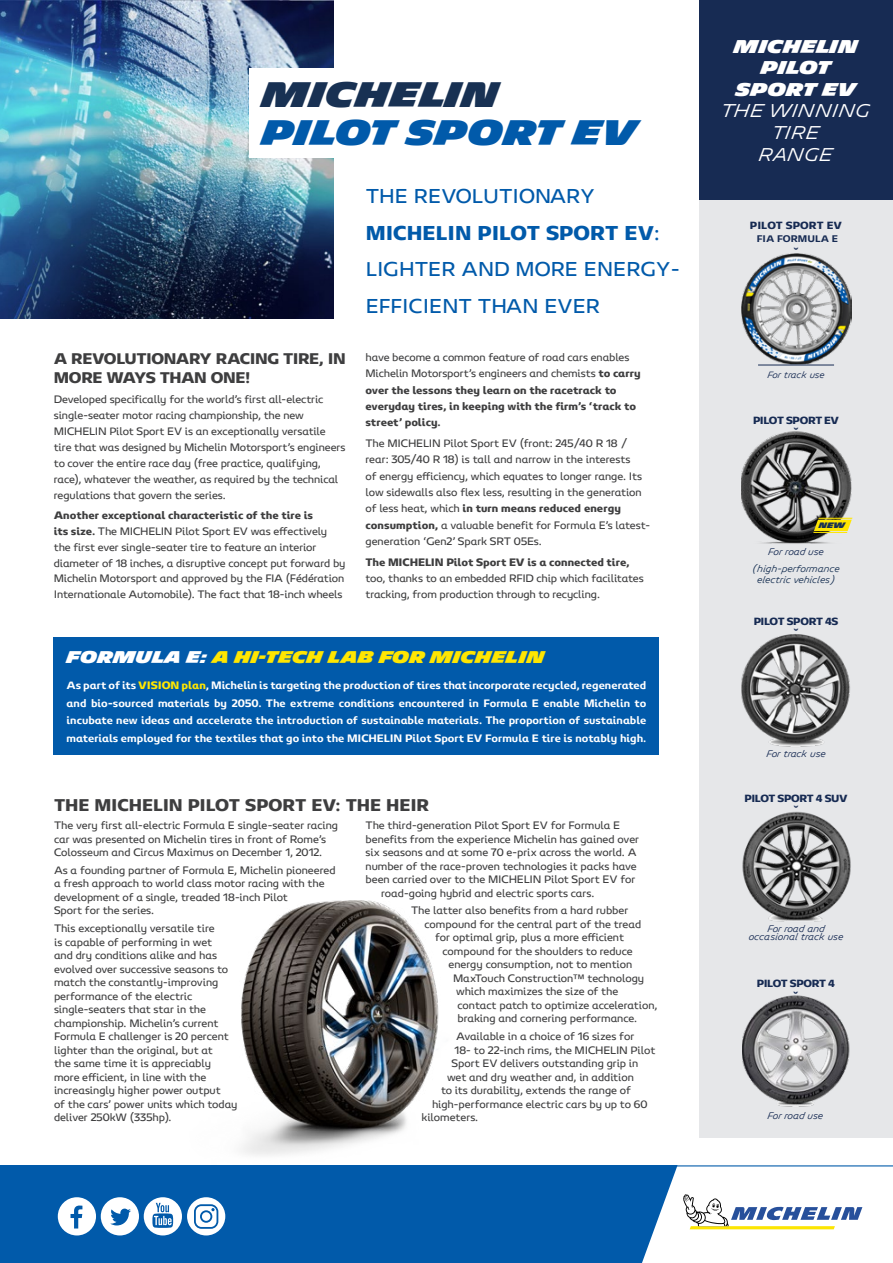
<style>
.page{position:relative;width:893px;height:1263px;background:#fff}
.page>*{position:absolute;margin:0;border:0;box-sizing:border-box;transform-origin:0 0}
.Style_de_paragraphe{font:900 34.5px/37.8px "Michelin Unit Titling";color:#015aaa}
.Style_de_paragraphe-2{font:19.5px/36.6px "Michelin Unit Text";color:#015aaa}
.Style_de_paragraphe-3{font:900 18px/21.6px "Michelin Unit Titling";color:#fff;text-align:center}
.Style_de_paragraphe-4{font:900 16.5px "Michelin Unit Titling";color:#ffe601}
.t1{font:700 16.5px "Michelin Unit Text";letter-spacing:-.015em;color:#3e3e3f}
.t2{font:700 15px/18.9px "Michelin Unit Text";letter-spacing:-.035em;color:#3e3e3f}
.Style_de_paragraphe-5{font:600 10.95px "Michelin Unit Text";color:#172b53}
.t3{font:10.5px/13.5px "Michelin Unit Text";letter-spacing:-.01em;color:#3e3e3f}
.t4{font:600 10.5px/17.7px "Michelin Unit Text";letter-spacing:-.005em;color:#fff;text-align:justify}
.t5{font:700 10.5px/16.4px "Michelin Unit Text";letter-spacing:-.005em;color:#3e3e3f}
.Style_de_paragraphe-6{font:700 10.2px "Michelin Unit Text";letter-spacing:-.035em;color:#172b53}
.Style_de_paragraphe-7{font:700 10.2px "Michelin Unit Text";color:#172b53}
.Style_de_paragraphe-8{font:italic 300 9.3px "Michelin Unit Text";color:#172b53}
.Style_de_paragraphe-9{font:italic 300 9.3px/11.2px "Michelin Unit Text";color:#183153;text-align:center}
.Style_de_paragraphe-10{font:600 9.3px "Michelin Unit Text";color:#172b53}
.Style_de_paragraphe-11{font:italic 300 9px "Michelin Unit Text";color:#172b53}
.t6{font:900 7.65px "Michelin";color:#183153}
.s1{color:#183153}
.s2{font-weight:700}
.s3{font-weight:400}
.s4{color:#fff}
.s5{font-weight:700;color:#ffe601}
.s6{font-weight:300}
</style>
<div class="page">
<div style="left:0;top:1165px;width:893px;height:98px;background:#015aaa"></div>
<svg style="left:58px;top:1197px;width:124px;height:38px"></svg>
<svg style="left:642px;top:1165px;width:251px;height:98px;background:#dee7ec"></svg>
<div style="left:187px;top:1197px;width:38px;height:38px;background:#fff;border-radius:50%"></div>
<svg style="left:194px;top:1204px;width:24px;height:25px"></svg>
<div style="left:699px;top:200px;width:194px;height:937px;background:#e6e7e9"></div>
<img style="left:0;top:0;width:334px;height:319px">
<div style="left:249px;top:69px;width:499px;height:89px;background:#fff"></div>
<div style="left:699px;top:0;width:194px;height:200px;background:#172b53"></div>
<div style="left:54px;top:638px;width:605px;height:117px;background:#015aaa"></div>
<img style="left:741px;top:254px;width:110px;height:110px">
<hr style="left:758px;top:365px;width:76px;height:1px;background:#172b53">
<img style="left:741px;top:431px;width:110px;height:113px">
<img style="left:741px;top:634px;width:109px;height:113px">
<img style="left:742px;top:811px;width:109px;height:111px">
<img style="left:742px;top:995px;width:108px;height:112px">
<img style="left:241px;top:900px;width:198px;height:255px">
<svg style="left:814px;top:520px;width:38px;height:11px"></svg>
<hr style="left:818px;top:518px;width:34px;height:1px;background:#ffe601">
<hr style="left:813px;top:532px;width:34px;height:1px;background:#ffe601">
<p class="Style_de_paragraphe" style="left:262px;top:77px;width:377px"><span class="s1">MICHELIN<br></span>PILOT SPORT EV</p>
<p class="t2" style="left:54px;top:350px;width:293px">A REVOLUTIONARY RACING TIRE, IN<br>MORE WAYS THAN ONE!</p>
<p class="t3" style="left:54px;top:392px;width:293px;line-height:15.9px">Developed specifically for the world’s first all-electric single-seater motor racing championship, the new MICHELIN Pilot Sport EV is an exceptionally versatile tire that was designed by Michelin Motorsport’s engineers to cover the entire race day (free practice, qualifying, race), whatever the weather, as required by the technical regulations that govern the series.</p>
<p class="t3" style="left:54px;top:507px;width:293px;line-height:15.9px"><span class="s2">Another exceptional characteristic of the tire is<br>its size.</span> The MICHELIN Pilot Sport EV was effectively the first ever single-seater tire to feature an interior diameter of 18 inches, a disruptive concept put forward by Michelin Motorsport and approved by the FIA (Fédération Internationale Automobile). The fact that 18-inch wheels</p>
<p class="Style_de_paragraphe-2" style="left:366px;top:178px;width:316px">THE REVOLUTIONARY<br><span class="s2">MICHELIN PILOT SPORT EV</span>:<br>LIGHTER AND MORE ENERGY-<br>EFFICIENT THAN EVER</p>
<p class="t5" style="left:365px;top:349px;width:277px"><span class="s3">have become a common feature of road cars enables Michelin Motorsport’s engineers and chemists</span> to carry over the lessons they learn on the racetrack to everyday tires, in keeping with the firm’s ‘track to street’ policy.</p>
<p class="t3" style="left:365px;top:435px;width:286px;line-height:16.4px">The MICHELIN Pilot Sport EV (front: 245/40 R 18 / rear: 305/40 R 18) is tall and narrow in the interests<br>of energy efficiency, which equates to longer range. Its low sidewalls also flex less, resulting in the generation of less heat, which <span class="s2">in turn means reduced energy consumption,</span> a valuable benefit for Formula E’s latest&shy;generation ‘Gen2’ Spark SRT 05Es.</p>
<p class="t3" style="left:365px;top:554px;width:280px;line-height:16.4px"><span class="s2">The MICHELIN Pilot Sport EV is a connected tire, </span>too, thanks to an embedded RFID chip which facilitates tracking, from production through to recycling.</p>
<p class="Style_de_paragraphe-4" style="left:67px;top:647px;width:480px"><span class="s4">FORMULA E:</span> A HI-TECH LAB FOR MICHELIN</p>
<p class="t4" style="left:67px;top:676px;width:581px">As part of its <span class="s5">VISION plan</span>, Michelin is targeting the production of tires that incorporate recycled, regenerated and bio-sourced materials by 2050. The extreme conditions encountered in Formula E enable Michelin to incubate new ideas and accelerate the introduction of sustainable materials. The proportion of sustainable materials employed for the textiles that go into the MICHELIN Pilot Sport EV Formula E tire is notably high.</p>
<p class="t1" style="left:54px;top:795px;width:377px">THE MICHELIN PILOT SPORT EV: THE HEIR</p>
<p class="t3" style="left:54px;top:819px;width:286px">The very first all-electric Formula E single-seater racing car was presented on Michelin tires in front of Rome’s<br>Colosseum and Circus Maximus on December 1, 2012.</p>
<p class="t3" style="left:54px;top:863px;width:283px">As a founding partner of Formula E, Michelin pioneered a fresh approach to world class motor racing with the development of a single, treaded 18-inch Pilot<br>Sport for the series.</p>
<p class="t3" style="left:54px;top:922px;width:185px">This exceptionally versatile tire<br>is capable of performing in wet<br>and dry conditions alike and has evolved over successive seasons to match the constantly-improving performance of the electric single-seaters that star in the championship. Michelin’s current<br>Formula E challenger is 20 percent lighter than the original, but at<br>the same time it is appreciably more efficient, in line with the increasingly higher power output<br>of the cars’ power units which today deliver 250kW (335hp).</p>
<p class="t3" style="left:366px;top:819px;width:256px">The third-generation Pilot Sport EV for Formula E</p>
<p class="t3" style="left:366px;top:832px;width:275px">benefits from the experience Michelin has gained over</p>
<p class="t3" style="left:366px;top:846px;width:272px">six seasons and at some 70 e-prix across the world. A</p>
<p class="t3" style="left:366px;top:859px;width:273px">number of the race-proven technologies it packs have</p>
<p class="t3" style="left:366px;top:873px;width:271px">been carried over to the MICHELIN Pilot Sport EV for</p>
<p class="t3" style="left:381px;top:886px;width:215px">road-going hybrid and electric sports cars.</p>
<p class="t3" style="left:411px;top:904px;width:219px">The latter also benefits from a hard rubber</p>
<p class="t3" style="left:424px;top:917px;width:218px">compound for the central part of the tread</p>
<p class="t3" style="left:435px;top:931px;width:190px">for optimal grip, plus a more efficient</p>
<p class="t3" style="left:442px;top:944px;width:192px">compound for the shoulders to reduce</p>
<p class="t3" style="left:448px;top:958px;width:185px">energy consumption, not to mention</p>
<p class="t3" style="left:453px;top:971px;width:193px">MaxTouch Construction™ technology</p>
<p class="t3" style="left:456px;top:985px;width:164px">which maximizes the size of the</p>
<p class="t3" style="left:458px;top:998px;width:201px">contact patch to optimize acceleration,</p>
<p class="t3" style="left:458px;top:1012px;width:181px">braking and cornering performance.</p>
<p class="t3" style="left:456px;top:1030px;width:180px">Available in a choice of 16 sizes for</p>
<p class="t3" style="left:454px;top:1043px;width:202px">18- to 22-inch rims, the MICHELIN Pilot</p>
<p class="t3" style="left:452px;top:1057px;width:188px">Sport EV delivers outstanding grip in</p>
<p class="t3" style="left:447px;top:1070px;width:188px">wet and dry weather and, in addition</p>
<p class="t3" style="left:441px;top:1084px;width:191px">to its durability, extends the range of</p>
<p class="t3" style="left:432px;top:1097px;width:217px">high-performance electric cars by up to 60</p>
<p class="t3" style="left:422px;top:1111px;width:58px">kilometers.</p>
<p class="Style_de_paragraphe-3" style="left:721px;top:36px;width:151px">MICHELIN<br>PILOT<br>SPORT EV<br><span class="s6">THE WINNING<br>TIRE<br>RANGE</span></p>
<p class="Style_de_paragraphe-7" style="left:750px;top:219px;width:94px">PILOT SPORT EV</p>
<p class="Style_de_paragraphe-10" style="left:757px;top:233px;width:83px">FIA FORMULA E</p>
<p class="Style_de_paragraphe-5" style="left:792px;top:245px;width:10px">ˇ</p>
<p class="Style_de_paragraphe-11" style="left:767px;top:369px;width:59px">For track use</p>
<p class="Style_de_paragraphe-6" style="left:753px;top:414px;width:88px">PILOT SPORT EV</p>
<p class="Style_de_paragraphe-5" style="left:792px;top:426px;width:10px">ˇ</p>
<p class="t6" style="left:819px;top:521px;width:28px">NEW</p>
<p class="Style_de_paragraphe-8" style="left:768px;top:546px;width:57px">For road use</p>
<p class="Style_de_paragraphe-9" style="left:752px;top:563px;width:89px">(high-performance electric vehicles)</p>
<p class="Style_de_paragraphe-6" style="left:754px;top:615px;width:86px">PILOT SPORT 4S</p>
<p class="Style_de_paragraphe-5" style="left:792px;top:626px;width:10px">ˇ</p>
<p class="Style_de_paragraphe-8" style="left:766px;top:748px;width:61px">For track use</p>
<p class="Style_de_paragraphe-6" style="left:744px;top:792px;width:105px">PILOT SPORT 4 SUV</p>
<p class="Style_de_paragraphe-5" style="left:792px;top:803px;width:10px">ˇ</p>
<p class="Style_de_paragraphe-8" style="left:767px;top:922px;width:59px">For road and</p>
<p class="Style_de_paragraphe-8" style="left:749px;top:931px;width:96px">occasional track use</p>
<p class="Style_de_paragraphe-6" style="left:757px;top:977px;width:80px">PILOT SPORT 4</p>
<p class="Style_de_paragraphe-5" style="left:791px;top:989px;width:10px">ˇ</p>
<p class="Style_de_paragraphe-8" style="left:768px;top:1110px;width:57px">For road use</p>
</div>
